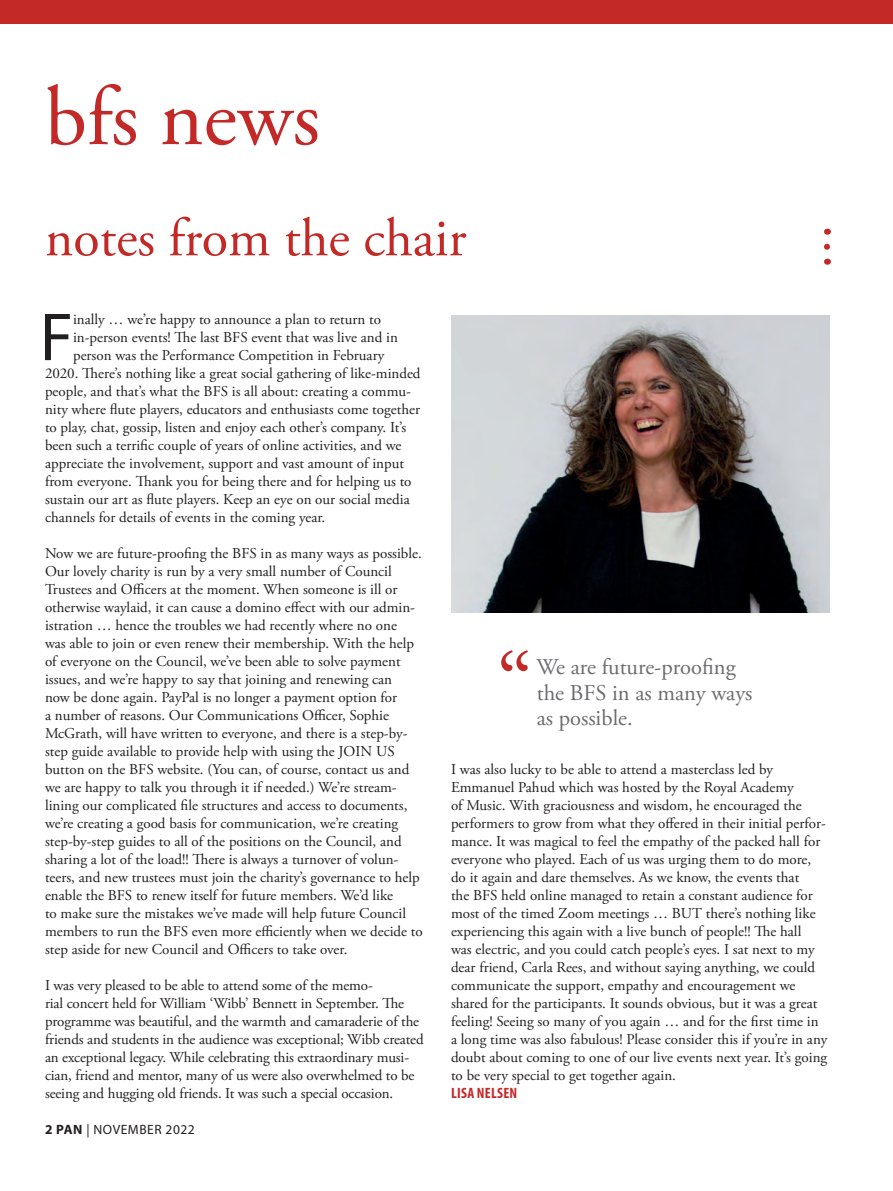
<style>
.page{position:relative;width:893px;height:1191px;background:#fff}
.page>*{position:absolute;margin:0;border:0;box-sizing:border-box;transform-origin:0 0}
.t1{font:90px "Adobe Garamond Pro";color:#c22927}
.t2{font:84px "Adobe Garamond Pro";color:#c22927}
.t3{font:68.4px "Myriad Pro";color:#231f20}
.t4{font:54px "Adobe Garamond Pro";color:#c22927}
.t5{font:22.5px/25.5px "Adobe Garamond Pro";color:#6c6d70}
.t6{font:15px/18px "Adobe Garamond Pro";color:#231f20}
.t7{font:700 condensed 15px "Myriad Pro";letter-spacing:.02em;color:#c22927}
.t8{font:13.5px "Myriad Pro";letter-spacing:.04em;color:#231f20}
.s1{font-weight:700}
</style>
<div class="page">
<img style="left:451px;top:316px;width:379px;height:296px">
<div style="left:0;top:0;width:893px;height:24px;background:#c22927"></div>
<svg style="left:824px;top:247px;width:6px;height:18px"></svg>
<h2 class="t2" style="left:45px;top:67px;width:276px">bfs news</h2>
<h3 class="t4" style="left:45px;top:206px;width:423px">notes from the chair</h3>
<h3 class="t3" style="left:40px;top:295px;width:35px">F</h3>
<p class="t6" style="left:73px;top:311px;width:309px">inally … we’re happy to announce a plan to return to</p>
<p class="t6" style="left:73px;top:329px;width:326px">in-person events! The last BFS event that was live and in</p>
<p class="t6" style="left:73px;top:347px;width:313px">person was the Performance Competition in February</p>
<p class="t6" style="left:45px;top:365px;width:377px">2020. There’s nothing like a great social gathering of like-minded</p>
<p class="t6" style="left:45px;top:383px;width:367px">people, and that’s what the BFS is all about: creating a commu-</p>
<p class="t6" style="left:45px;top:401px;width:376px">nity where flute players, educators and enthusiasts come together</p>
<p class="t6" style="left:45px;top:419px;width:363px">to play, chat, gossip, listen and enjoy each other’s company. It’s</p>
<p class="t6" style="left:45px;top:437px;width:358px">been such a terrific couple of years of online activities, and we</p>
<p class="t6" style="left:45px;top:455px;width:360px">appreciate the involvement, support and vast amount of input</p>
<p class="t6" style="left:45px;top:473px;width:368px">from everyone. Thank you for being there and for helping us to</p>
<p class="t6" style="left:45px;top:491px;width:366px">sustain our art as flute players. Keep an eye on our social media</p>
<p class="t6" style="left:45px;top:509px;width:282px">channels for details of events in the coming year.</p>
<p class="t6" style="left:45px;top:545px;width:379px">Now we are future-proofing the BFS in as many ways as possible.<br>Our lovely charity is run by a very small number of Council Trustees and Officers at the moment. When someone is ill or otherwise waylaid, it can cause a domino effect with our admin&shy;istration … hence the troubles we had recently where no one<br>was able to join or even renew their membership. With the help of everyone on the Council, we’ve been able to solve payment issues, and we’re happy to say that joining and renewing can<br>now be done again. PayPal is no longer a payment option for<br>a number of reasons. Our Communications Officer, Sophie McGrath, will have written to everyone, and there is a step-by&shy;step guide available to provide help with using the JOIN US button on the BFS website. (You can, of course, contact us and we are happy to talk you through it if needed.) We’re stream&shy;lining our complicated file structures and access to documents, we’re creating a good basis for communication, we’re creating step-by-step guides to all of the positions on the Council, and sharing a lot of the load!! There is always a turnover of volun&shy;teers, and new trustees must join the charity’s governance to help enable the BFS to renew itself for future members. We’d like<br>to make sure the mistakes we’ve made will help future Council members to run the BFS even more efficiently when we decide to step aside for new Council and Officers to take over.</p>
<p class="t6" style="left:45px;top:977px;width:380px">I was very pleased to be able to attend some of the memo-<br>rial concert held for William ‘Wibb’ Bennett in September. The programme was beautiful, and the warmth and camaraderie of the friends and students in the audience was exceptional; Wibb created an exceptional legacy. While celebrating this extraordinary musi&shy;cian, friend and mentor, many of us were also overwhelmed to be seeing and hugging old friends. It was such a special occasion.</p>
<p class="t8" style="left:45px;top:1121px;width:151px"><span class="s1">2 PAN</span> | NOVEMBER 2022</p>
<h1 class="t1" style="left:496px;top:631px;width:38px">“</h1>
<h3 class="t5" style="left:536px;top:655px;width:218px">We are future-proofing the BFS in as many ways</h3>
<h3 class="t5" style="left:537px;top:706px;width:97px">as possible.</h3>
<p class="t6" style="left:451px;top:761px;width:378px">I was also lucky to be able to attend a masterclass led by Emmanuel Pahud which was hosted by the Royal Academy<br>of Music. With graciousness and wisdom, he encouraged the performers to grow from what they offered in their initial perfor&shy;mance. It was magical to feel the empathy of the packed hall for everyone who played. Each of us was urging them to do more, do it again and dare themselves. As we know, the events that<br>the BFS held online managed to retain a constant audience for most of the timed Zoom meetings … BUT there’s nothing like experiencing this again with a live bunch of people!! The hall<br>was electric, and you could catch people’s eyes. I sat next to my dear friend, Carla Rees, and without saying anything, we could communicate the support, empathy and encouragement we shared for the participants. It sounds obvious, but it was a great feeling! Seeing so many of you again … and for the first time in a long time was also fabulous! Please consider this if you’re in any doubt about coming to one of our live events next year. It’s going to be very special to get together again.</p>
<p class="t7" style="left:451px;top:1084px;width:68px">LISA NELSEN</p>
</div>
